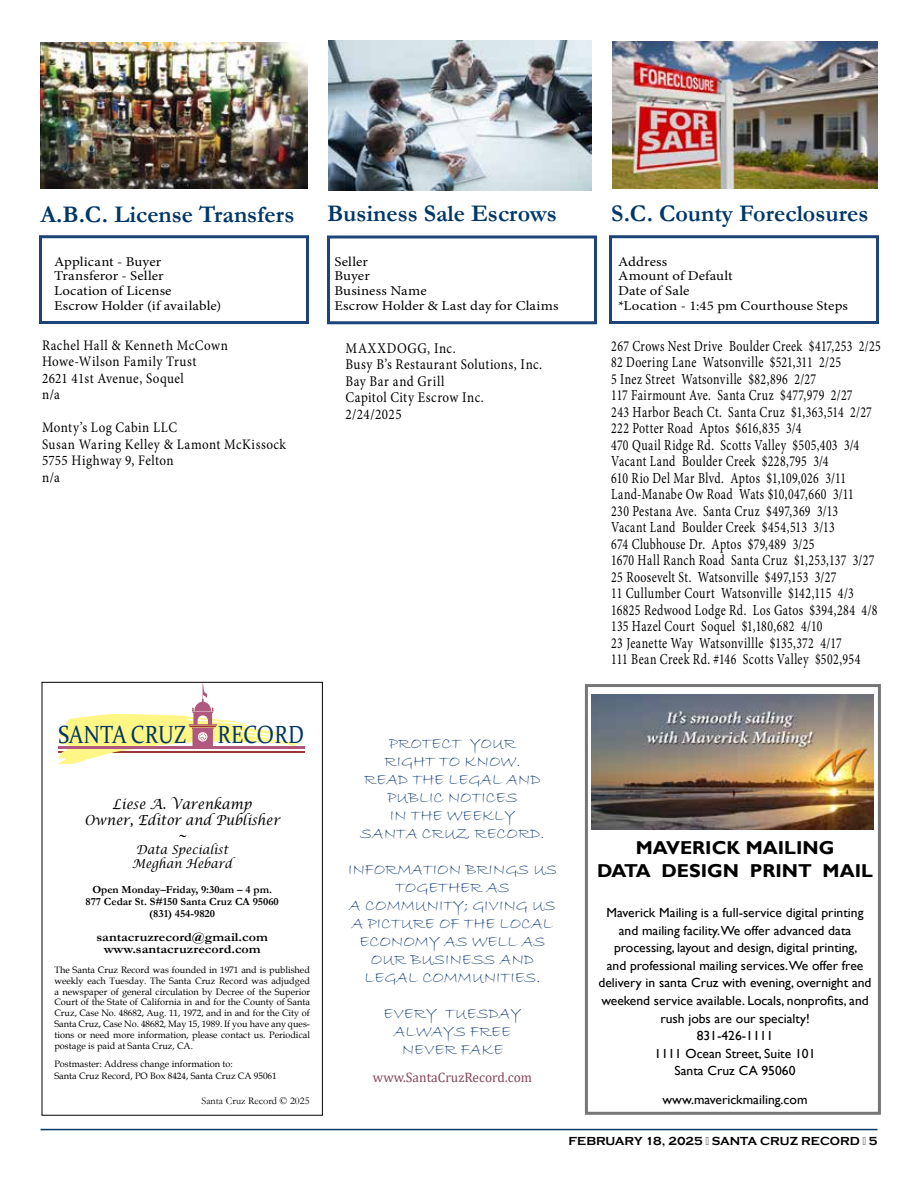
<style>
.page{position:relative;width:918px;height:1188px;background:#fff}
.page>*{position:absolute;margin:0;border:0;box-sizing:border-box;transform-origin:0 0}
.t1{font:24.75px "Constantia";letter-spacing:.02em;color:#003767;scale:.85 1}
.t2{font:700 24px "Garamond";color:#003768}
.t3{font:700 18.6px/23.1px "Gill Sans";color:#000;text-align:center}
.t4{font:16.5px/18px "Bradley Hand ITC";color:#1c4478;text-align:center}
.t5{font:15.3px/16.5px "Minion Pro";letter-spacing:.03em;color:#000;scale:.77 1}
.t6{font:14.85px/16.5px "Minion Pro";letter-spacing:.04em;color:#000;scale:.88 1}
.t7{font:14.55px/16.5px "Minion Pro";letter-spacing:.035em;color:#000;scale:.9 1}
.t8{font:italic 13.95px/15.5px "Lucida Calligraphy";color:#000;text-align:center;scale:.92 1}
.t9{font:13.65px "Cambria";color:#84475d}
.t10{font:13.5px/15px "Minion Pro";letter-spacing:.005em;color:#000;scale:1.1 1}
.t11{font:13.2px/17.5px "Gill Sans";color:#000;text-align:center}
.t12{font:700 12.6px/12.3px "Garamond";color:#000;text-align:center;scale:1.12 1}
.t13{font:italic 12.3px/14px "Lucida Calligraphy";color:#000;text-align:center;scale:.92 1}
.t14{font:700 12px "Copperplate Gothic";color:#000}
.t15{font:700 10.95px/12.3px "Garamond";color:#000;text-align:center}
.t16{font:10.5px "Garamond";color:#000}
.t17{font:9.3px/10.8px "Book Antiqua";color:#000;text-align:justify}
</style>
<div class="page">
<hr style="left:40px;top:1129px;width:838px;height:1px;background:#003768">
<img style="left:40px;top:42px;width:268px;height:147px">
<img style="left:329px;top:40px;width:262px;height:150px">
<div style="left:39px;top:235px;width:270px;height:89px;border:3px solid #1c4478"></div>
<div style="left:42px;top:682px;width:281px;height:433px;border:1px solid #000"></div>
<svg style="left:58px;top:683px;width:246px;height:81px"></svg>
<hr style="left:58px;top:747px;width:246px;height:2px;background:#b0587d">
<img style="left:613px;top:42px;width:265px;height:146px">
<img style="left:592px;top:695px;width:281px;height:135px">
<div style="left:327px;top:236px;width:270px;height:88px;border:3px solid #1c4478"></div>
<div style="left:609px;top:235px;width:270px;height:89px;border:3px solid #1c4478"></div>
<h2 class="t2" style="left:40px;top:198px;width:255px">A.B.C. License Transfers</h2>
<h2 class="t2" style="left:327px;top:197px;width:231px">Business Sale Escrows</h2>
<h2 class="t2" style="left:611px;top:197px;width:259px">S.C. County Foreclosures</h2>
<p class="t10" style="left:54px;top:254px;width:154px">Applicant - Buyer<br>Transferor - Seller<br>Location of License<br>Escrow Holder (if available)</p>
<p class="t10" style="left:334px;top:254px;width:205px">Seller<br>Buyer<br>Business Name<br>Escrow Holder &amp; Last day for Claims</p>
<p class="t10" style="left:618px;top:254px;width:211px">Address<br>Amount of Default<br>Date of Sale<br>*Location - 1:45 pm Courthouse Steps</p>
<p class="t7" style="left:42px;top:337px;width:208px">Rachel Hall &amp; Kenneth McCown<br>Howe-Wilson Family Trust<br>2621 41st Avenue, Soquel<br>n/a</p>
<p class="t7" style="left:42px;top:419px;width:273px">Monty’s Log Cabin LLC<br>Susan Waring Kelley &amp; Lamont McKissock<br>5755 Highway 9, Felton<br>n/a</p>
<h1 class="t1" style="left:58px;top:718px;width:291px">SANTA CRUZ RECORD</h1>
<p class="t8" style="left:84px;top:797px;width:214px">Liese A. Varenkamp<br>Owner, Editor and Publisher ~</p>
<p class="t13" style="left:132px;top:843px;width:110px">Data Specialist<br>Meghan Hebard</p>
<p class="t15" style="left:86px;top:883px;width:195px">Open Monday–Friday, 9:30am – 4 pm.<br>877 Cedar St. S#150 Santa Cruz CA 95060 (831) 454-9820</p>
<p class="t12" style="left:96px;top:930px;width:155px">santacruzrecord@gmail.com www.santacruzrecord.com</p>
<p class="t17" style="left:54px;top:964px;width:257px">The Santa Cruz Record was founded in 1971 and is published weekly each Tuesday. The Santa Cruz Record was adjudged a newspaper of general circulation by Decree of the Superior Court of the State of California in and for the County of Santa Cruz, Case No. 48682, Aug. 11, 1972, and in and for the City of Santa Cruz, Case No. 48682, May 15, 1989. If you have any ques&shy;tions or need more information, please contact us. Periodical postage is paid at Santa Cruz, CA.</p>
<p class="t17" style="left:54px;top:1058px;width:224px;line-height:12px">Postmaster: Address change information to:<br>Santa Cruz Record, PO Box 8424, Santa Cruz CA 95061</p>
<p class="t16" style="left:201px;top:1093px;width:110px">Santa Cruz Record © 2025</p>
<p class="t6" style="left:346px;top:340px;width:225px">MAXXDOGG, Inc.<br>Busy B’s Restaurant Solutions, Inc.<br>Bay Bar and Grill<br>Capitol City Escrow Inc.<br>2/24/2025</p>
<p class="t5" style="left:611px;top:338px;width:351px">267 Crows Nest Drive Boulder Creek $417,253 2/25<br>82 Doering Lane Watsonville $521,311 2/25<br>5 Inez Street Watsonville $82,896 2/27<br>117 Fairmount Ave. Santa Cruz $477,979 2/27<br>243 Harbor Beach Ct. Santa Cruz $1,363,514 2/27<br>222 Potter Road Aptos $616,835 3/4<br>470 Quail Ridge Rd. Scotts Valley $505,403 3/4<br>Vacant Land Boulder Creek $228,795 3/4<br>610 Rio Del Mar Blvd. Aptos $1,109,026 3/11<br>Land-Manabe Ow Road Wats $10,047,660 3/11<br>230 Pestana Ave. Santa Cruz $497,369 3/13<br>Vacant Land Boulder Creek $454,513 3/13<br>674 Clubhouse Dr. Aptos $79,489 3/25<br>1670 Hall Ranch Road Santa Cruz $1,253,137 3/27<br>25 Roosevelt St. Watsonville $497,153 3/27<br>11 Cullumber Court Watsonville $142,115 4/3<br>16825 Redwood Lodge Rd. Los Gatos $394,284 4/8<br>135 Hazel Court Soquel $1,180,682 4/10<br>23 Jeanette Way Watsonvillle $135,372 4/17<br>111 Bean Creek Rd. #146 Scotts Valley $502,954</p>
<p class="t4" style="left:360px;top:735px;width:186px">PROTECT YOUR<br>RIGHT TO KNOW.<br>READ THE LEGAL AND<br>PUBLIC NOTICES<br>IN THE WEEKLY<br>SANTA CRUZ RECORD.</p>
<p class="t4" style="left:348px;top:861px;width:211px">INFORMATION BRINGS US<br>TOGETHER AS<br>A COMMUNITY; GIVING US<br>A PICTURE OF THE LOCAL<br>ECONOMY AS WELL AS<br>OUR BUSINESS AND<br>LEGAL COMMUNITIES.</p>
<p class="t4" style="left:384px;top:1005px;width:139px">EVERY TUESDAY<br>ALWAYS FREE<br>NEVER FAKE</p>
<p class="t9" style="left:373px;top:1070px;width:161px">www.SantaCruzRecord.com</p>
<p class="t3" style="left:597px;top:836px;width:277px">MAVERICK MAILING<br>DATA DESIGN PRINT MAIL</p>
<p class="t11" style="left:599px;top:904px;width:274px">Maverick Mailing is a full-service digital printing and mailing facility.We offer advanced data processing, layout and design, digital printing,<br>and professional mailing services.We offer free delivery in santa Cruz with evening, overnight and weekend service available. Locals, nonprofits, and rush jobs are our specialty!<br>831-426-1111<br>1111 Ocean Street, Suite 101<br>Santa Cruz CA 95060</p>
<p class="t11" style="left:663px;top:1091px;width:146px">www.maverickmailing.com</p>
<p class="t14" style="left:569px;top:1135px;width:310px">FEBRUARY 18, 2025 · SANTA CRUZ RECORD · 5</p>
</div>
